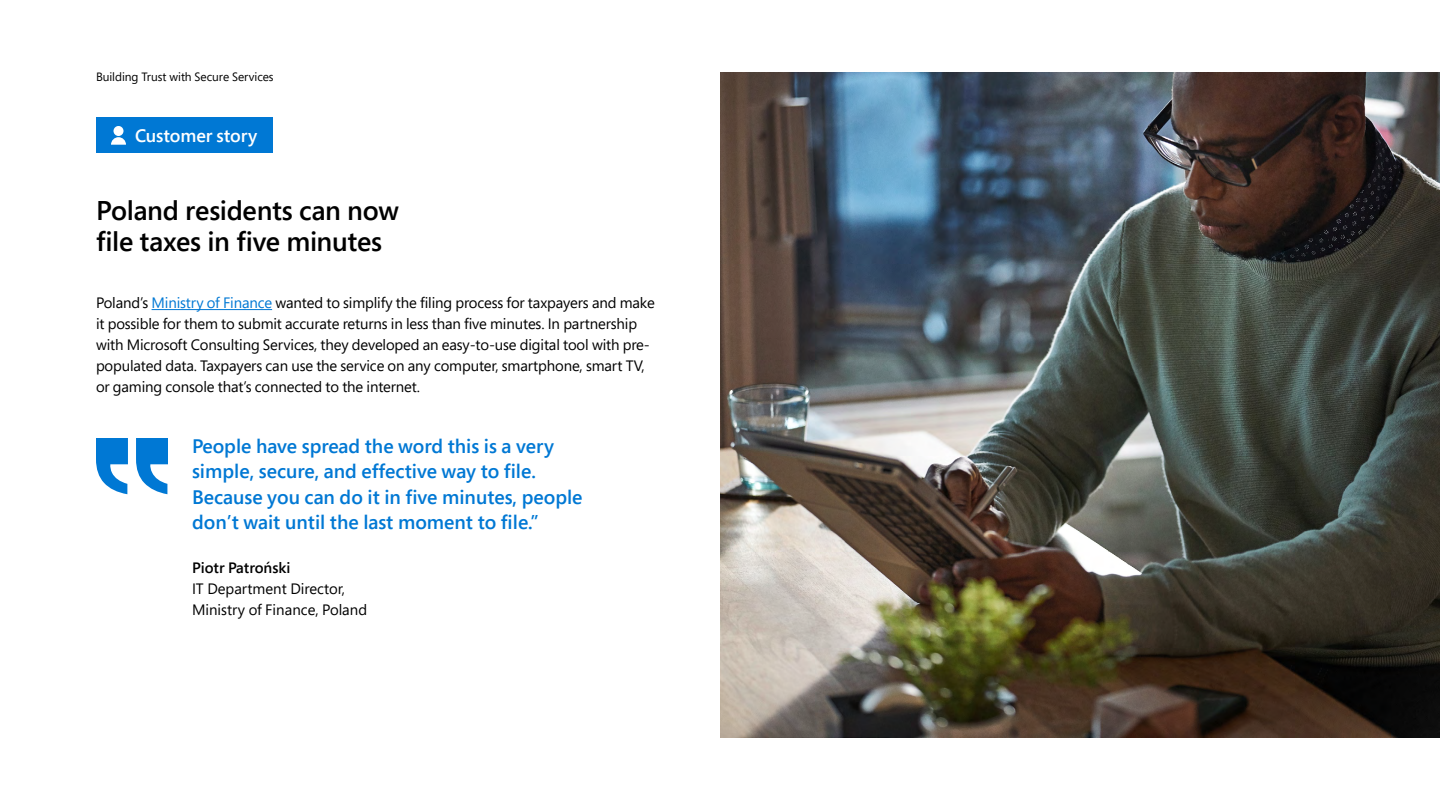
<style>
.page{position:relative;width:1440px;height:810px;background:#fff}
.page>*{position:absolute;margin:0;border:0;box-sizing:border-box;transform-origin:0 0}
.H4_-_36_42{font:600 27px/31.5px "Segoe Pro";letter-spacing:-.01em;color:#000}
.P_-_Quote_text{font:600 19.5px/25.5px "Segoe Pro";color:#0078d4}
.H5_-_26_32_-_White{font:600 18px "Segoe Pro";letter-spacing:-.005em;color:#fff}
.P_-_Body{font:15px/21px "Segoe Pro";letter-spacing:-.01em;color:#000}
.P_-_Quote_Author{font:15px/21px "Segoe Pro";color:#000}
.t1{font:12px "Segoe Pro";letter-spacing:-.005em;color:#000}
.s1{color:#0078d4}
.s2{font-weight:600}
</style>
<div class="page">
<div style="left:96px;top:117px;width:176px;height:36px;background:#0078d4"></div>
<svg style="left:111px;top:126px;width:15px;height:19px"></svg>
<hr style="left:152px;top:309px;width:120px;height:1px;background:#0078d4">
<svg style="left:96px;top:438px;width:72px;height:56px"></svg>
<img style="left:720px;top:72px;width:720px;height:666px">
<p class="t1" style="left:96px;top:69px;width:179px">Building Trust with Secure Services</p>
<p class="H5_-_26_32_-_White" style="left:135px;top:123px;width:124px">Customer story</p>
<p class="H4_-_36_42" style="left:96px;top:194px;width:304px">Poland residents can now file taxes in five minutes</p>
<p class="P_-_Body" style="left:96px;top:292px;width:560px">Poland’s <span class="s1">Ministry of Finance</span> wanted to simplify the filing process for taxpayers and make it possible for them to submit accurate returns in less than five minutes. In partnership with Microsoft Consulting Services, they developed an easy-to-use digital tool with pre&shy;populated data. Taxpayers can use the service on any computer, smartphone, smart TV, or gaming console that’s connected to the internet.</p>
<p class="P_-_Quote_text" style="left:192px;top:433px;width:392px">People have spread the word this is a very simple, secure, and effective way to file.<br>Because you can do it in five minutes, people don’t wait until the last moment to file.”</p>
<p class="P_-_Quote_Author" style="left:192px;top:556px;width:177px"><span class="s2">Piotr Patroński<br></span>IT Department Director,<br>Ministry of Finance, Poland</p>
</div>
